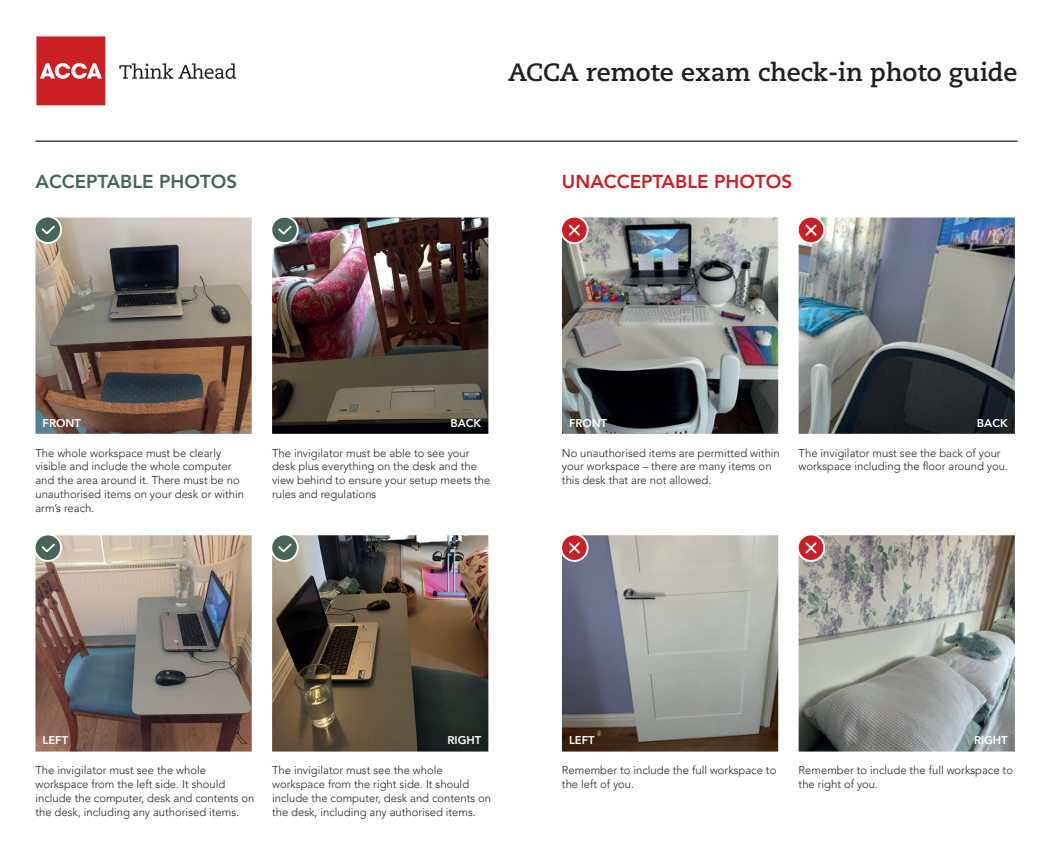
<style>
.page{position:relative;width:1053px;height:851px;background:#fff}
.page>*{position:absolute;margin:0;border:0;box-sizing:border-box;transform-origin:0 0}
.t1{font:700 25px "Caecilia LT Std";color:#231f20}
.t2{font:800 18.75px "Avenir LT Pro";color:#cb1f26}
.t3{font:800 18.75px "Avenir LT Pro";color:#466558}
.t4{font:300 11.25px/13.8px "Avenir LT Pro";color:#231f20}
.t5{font:800 11.25px "Avenir LT Pro";color:#fff}
</style>
<div class="page">
<svg style="left:36px;top:36px;width:70px;height:70px;background:#d13c42"></svg>
<svg style="left:119px;top:63px;width:117px;height:16px"></svg>
<img style="left:35px;top:217px;width:217px;height:217px">
<img style="left:272px;top:217px;width:216px;height:217px">
<img style="left:35px;top:535px;width:217px;height:216px">
<img style="left:272px;top:535px;width:216px;height:216px">
<hr style="left:35px;top:140px;width:982px;height:2px;background:#231f20">
<img style="left:562px;top:217px;width:216px;height:217px">
<img style="left:798px;top:217px;width:216px;height:217px">
<img style="left:562px;top:535px;width:216px;height:216px">
<img style="left:798px;top:535px;width:216px;height:216px">
<svg style="left:35px;top:216px;width:26px;height:27px"></svg>
<div style="left:34px;top:215px;width:28px;height:29px;border:2px solid #fff;border-radius:50%"></div>
<svg style="left:40px;top:224px;width:17px;height:12px"></svg>
<svg style="left:271px;top:217px;width:27px;height:26px"></svg>
<div style="left:270px;top:216px;width:29px;height:28px;border:2px solid #fff;border-radius:50%"></div>
<svg style="left:276px;top:224px;width:17px;height:12px"></svg>
<svg style="left:35px;top:534px;width:26px;height:27px"></svg>
<div style="left:34px;top:533px;width:28px;height:28px;border:2px solid #fff;border-radius:50%"></div>
<svg style="left:40px;top:541px;width:17px;height:13px"></svg>
<svg style="left:271px;top:534px;width:27px;height:27px"></svg>
<div style="left:270px;top:533px;width:29px;height:28px;border:2px solid #fff;border-radius:50%"></div>
<svg style="left:276px;top:541px;width:17px;height:13px"></svg>
<div style="left:561px;top:217px;width:26px;height:26px;background:#cb1f26;border-radius:50%"></div>
<div style="left:560px;top:216px;width:28px;height:28px;border:2px solid #fff;border-radius:50%"></div>
<svg style="left:568px;top:224px;width:12px;height:12px"></svg>
<svg style="left:797px;top:217px;width:27px;height:26px"></svg>
<div style="left:796px;top:216px;width:29px;height:28px;border:2px solid #fff;border-radius:50%"></div>
<svg style="left:803px;top:223px;width:15px;height:14px"></svg>
<svg style="left:797px;top:534px;width:27px;height:27px"></svg>
<div style="left:796px;top:533px;width:29px;height:28px;border:2px solid #fff;border-radius:50%"></div>
<svg style="left:803px;top:540px;width:15px;height:15px"></svg>
<svg style="left:561px;top:534px;width:26px;height:27px"></svg>
<div style="left:560px;top:533px;width:28px;height:28px;border:2px solid #fff;border-radius:50%"></div>
<svg style="left:567px;top:540px;width:14px;height:15px"></svg>
<h1 class="t1" style="left:508px;top:57px;width:511px">ACCA remote exam check-in photo guide</h1>
<h2 class="t3" style="left:35px;top:170px;width:203px">ACCEPTABLE PHOTOS</h2>
<h2 class="t2" style="left:562px;top:170px;width:232px">UNACCEPTABLE PHOTOS</h2>
<p class="t5" style="left:43px;top:416px;width:40px">FRONT</p>
<p class="t5" style="left:450px;top:416px;width:32px">BACK</p>
<p class="t4" style="left:35px;top:445px;width:210px">The whole workspace must be clearly visible and include the whole computer and the area around it. There must be no unauthorised items on your desk or within arm’s reach.</p>
<p class="t4" style="left:272px;top:445px;width:220px">The invigilator must be able to see your desk plus everything on the desk and the view behind to ensure your setup meets the rules and regulations</p>
<p class="t5" style="left:569px;top:416px;width:40px">FRONT</p>
<p class="t5" style="left:976px;top:416px;width:32px">BACK</p>
<p class="t4" style="left:562px;top:445px;width:219px">No unauthorised items are permitted within your workspace – there are many items on this desk that are not allowed.</p>
<p class="t4" style="left:798px;top:445px;width:211px">The invigilator must see the back of your workspace including the floor around you.</p>
<p class="t5" style="left:43px;top:733px;width:27px">LEFT</p>
<p class="t5" style="left:447px;top:733px;width:35px">RIGHT</p>
<p class="t4" style="left:35px;top:763px;width:220px">The invigilator must see the whole workspace from the left side. It should include the computer, desk and contents on the desk, including any authorised items.</p>
<p class="t4" style="left:272px;top:763px;width:220px">The invigilator must see the whole workspace from the right side. It should include the computer, desk and contents on the desk, including any authorised items.</p>
<p class="t5" style="left:569px;top:733px;width:27px">LEFT</p>
<p class="t5" style="left:973px;top:733px;width:35px">RIGHT</p>
<p class="t4" style="left:562px;top:763px;width:216px">Remember to include the full workspace to the left of you.</p>
<p class="t4" style="left:798px;top:763px;width:216px">Remember to include the full workspace to the right of you.</p>
</div>
